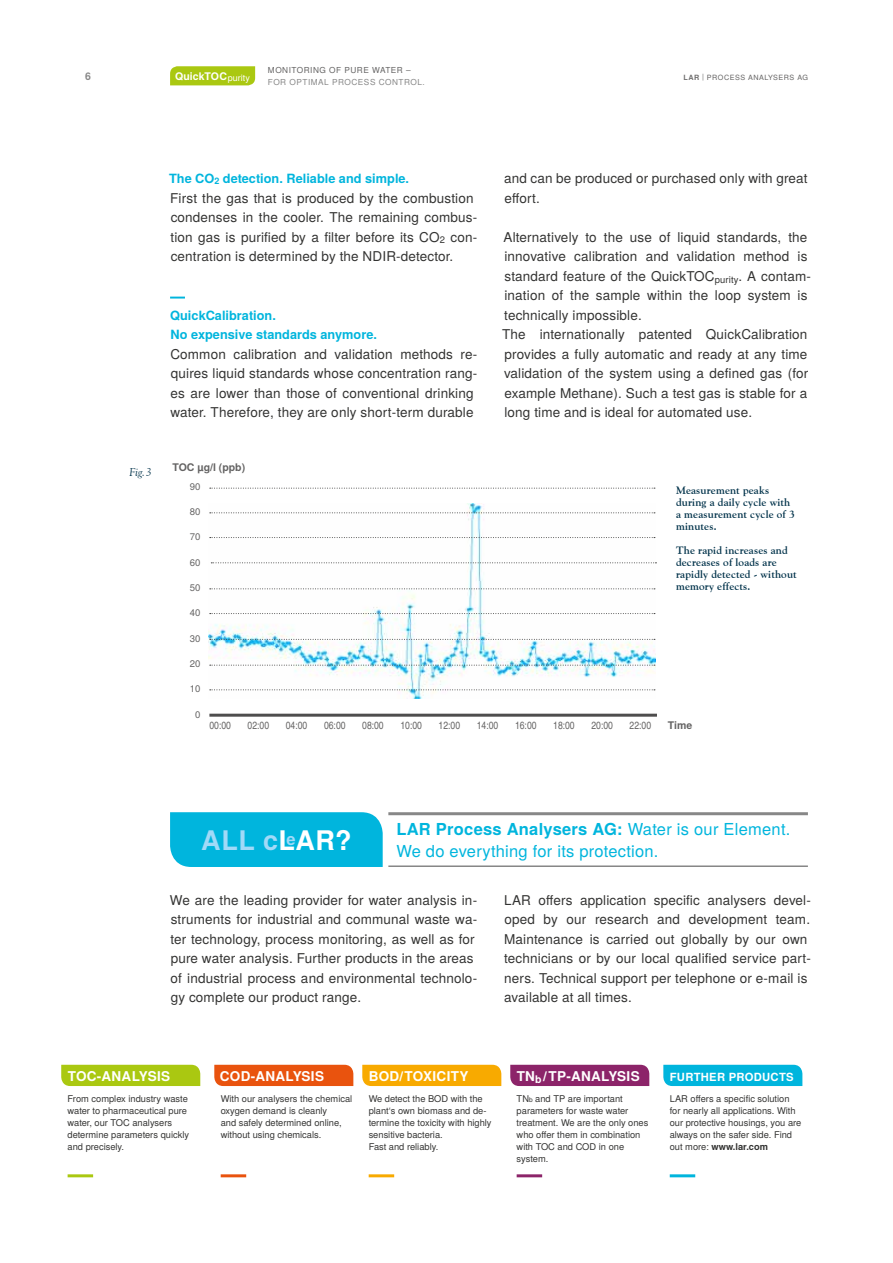
<style>
.page{position:relative;width:893px;height:1263px;background:#fff}
.page>*{position:absolute;margin:0;border:0;box-sizing:border-box;transform-origin:0 0}
._00_Head{font:700 27px "Te X Gyre Heros";letter-spacing:.02em;color:#a1daf8}
._01_Subhead{font:16.5px/22.5px "Te X Gyre Heros";letter-spacing:.015em;color:#00b5dd}
._03_ZwHead_Linien{font:700 16.5px "Te X Gyre Heros";color:#a1daf8}
._03_Copy{font:13.5px/19.5px "Te X Gyre Heros";letter-spacing:.01em;color:#333332}
.t1{font:700 13.5px "Te X Gyre Heros";letter-spacing:.025em;color:#fff}
._03_ZwHead_Linien-2{font:700 12.75px/19.5px "Te X Gyre Heros";color:#00b5dd}
._03_ZwHead_ohne_Lini{font:700 12.75px "Te X Gyre Heros";color:#00b5dd}
.t2{font:700 11.25px "Te X Gyre Heros";letter-spacing:.025em;color:#fff}
._04_BU_neu{font:italic 11.25px "Goudy Old Style BT";color:#00324a}
._04_BU_neu-2{font:700 10.8px/12px "Goudy Old Style BT";letter-spacing:.015em;color:#00324a}
.t3{font:10.5px "Te X Gyre Heros Condensed";color:#646363}
.t4{font:700 10.5px "Te X Gyre Heros";color:#646363}
.t5{font:700 10.5px "Te X Gyre Heros";color:#fff}
.t6{font:700 10.5px "Te X Gyre Heros";color:#878787}
.t7{font:9.6px "Te X Gyre Heros";color:#646363}
.t8{font:9.3px/12px "Te X Gyre Heros";color:#333332}
.t9{font:8.25px "Te X Gyre Heros";letter-spacing:.065em;color:#878787}
.t10{font:8.25px "Te X Gyre Heros";letter-spacing:.065em;color:#646363}
.t11{font:7.2px "Te X Gyre Heros";letter-spacing:.075em;color:#646363}
.s1{font-weight:700;color:#706f6f}
.s2{color:#706f6f}
.s3{font-size:8.85px}
.s4{font-size:9.45px}
.s5{color:#fff}
.s6{font-weight:700}
.s7{font-size:6.45px}
</style>
<div class="page">
<svg style="left:170px;top:66px;width:85px;height:19px;background:#acc917"></svg>
<img style="left:208px;top:503px;width:448px;height:195px">
<svg style="left:170px;top:297px;width:15px;height:2px"></svg>
<hr style="left:209px;top:714px;width:448px;height:3px;background:#4e4d4d">
<svg style="left:210px;top:512px;width:445px;height:1px"></svg>
<svg style="left:210px;top:488px;width:445px;height:1px"></svg>
<svg style="left:210px;top:689px;width:445px;height:1px"></svg>
<svg style="left:210px;top:665px;width:445px;height:1px"></svg>
<svg style="left:210px;top:639px;width:445px;height:1px"></svg>
<svg style="left:210px;top:613px;width:445px;height:1px"></svg>
<svg style="left:210px;top:588px;width:445px;height:1px"></svg>
<svg style="left:210px;top:537px;width:445px;height:1px"></svg>
<svg style="left:211px;top:562px;width:445px;height:1px"></svg>
<div style="left:61px;top:1065px;width:139px;height:21px;background:#aac811"></div>
<hr style="left:68px;top:1174px;width:25px;height:3px;background:#aac811">
<div style="left:214px;top:1065px;width:139px;height:21px;background:#e9530e"></div>
<hr style="left:221px;top:1174px;width:25px;height:3px;background:#e9530e">
<div style="left:510px;top:1065px;width:139px;height:21px;background:#8c2469"></div>
<hr style="left:517px;top:1174px;width:25px;height:3px;background:#8c2469">
<div style="left:663px;top:1065px;width:139px;height:21px;background:#00b5dd"></div>
<hr style="left:670px;top:1174px;width:25px;height:3px;background:#00b5dd">
<div style="left:362px;top:1065px;width:139px;height:21px;background:#f8aa00"></div>
<hr style="left:369px;top:1174px;width:25px;height:3px;background:#f8aa00">
<div style="left:170px;top:812px;width:213px;height:55px;background:#00b5dd"></div>
<hr style="left:388px;top:812px;width:420px;height:3px;background:#878787">
<hr style="left:388px;top:865px;width:420px;height:2px;background:#878787">
<p class="t6" style="left:85px;top:68px;width:7px">6</p>
<p class="t10" style="left:268px;top:64px;width:144px">MONITORING OF PURE WATER –</p>
<p class="t5" style="left:175px;top:68px;width:76px">QuickTOC<sub>purity</sub></p>
<p class="t9" style="left:268px;top:76px;width:158px">FOR OPTIMAL PROCESS CONTROL.</p>
<p class="t11" style="left:683px;top:72px;width:126px"><span class="s1">LAR</span> <span class="s2">|</span> PROCESS ANALYSERS AG</p>
<p class="_04_BU_neu" style="left:129px;top:465px;width:24px">Fig.3</p>
<p class="_03_ZwHead_ohne_Lini" style="left:169px;top:169px;width:242px">The CO<span class="s3">2</span> detection. Reliable and simple.</p>
<p class="_03_Copy" style="left:170px;top:187px;width:308px">First the gas that is produced by the combustion condenses in the cooler. The remaining combus&shy;tion gas is purified by a filter before its CO<span class="s4">2</span> con&shy;centration is determined by the NDIR-detector.</p>
<p class="_03_ZwHead_Linien-2" style="left:170px;top:305px;width:208px">QuickCalibration.<br>No expensive standards anymore.</p>
<p class="_03_Copy" style="left:170px;top:343px;width:308px">Common calibration and validation methods re&shy;quires liquid standards whose concentration rang&shy;es are lower than those of conventional drinking water. Therefore, they are only short-term durable</p>
<p class="t4" style="left:172px;top:459px;width:74px">TOC µg/l (ppb)</p>
<p class="t7" style="left:190px;top:479px;width:12px">90</p>
<p class="t7" style="left:190px;top:504px;width:12px">80</p>
<p class="t7" style="left:190px;top:529px;width:12px">70</p>
<p class="t7" style="left:190px;top:555px;width:12px">60</p>
<p class="t7" style="left:190px;top:580px;width:12px">50</p>
<p class="t7" style="left:190px;top:605px;width:12px">40</p>
<p class="t7" style="left:190px;top:631px;width:12px">30</p>
<p class="t7" style="left:190px;top:656px;width:12px">20</p>
<p class="t7" style="left:190px;top:681px;width:12px">10</p>
<p class="t7" style="left:195px;top:707px;width:7px">0</p>
<p class="_03_Copy" style="left:504px;top:168px;width:305px">and can be produced or purchased only with great effort.</p>
<p class="_03_Copy" style="left:504px;top:226px;width:309px">Alternatively to the use of liquid standards, the innovative calibration and validation method is standard feature of the QuickTOC<sub>purity</sub>. A contam&shy;ination of the sample within the loop system is technically impossible.</p>
<p class="_03_Copy" style="left:502px;top:324px;width:308px;text-align:justify">The internationally patented QuickCalibration provides a fully automatic and ready at any time validation of the system using a defined gas (for example Methane). Such a test gas is stable for a long time and is ideal for automated use.</p>
<p class="_04_BU_neu-2" style="left:676px;top:484px;width:120px">Measurement peaks during a daily cycle with a measurement cycle of 3 minutes.</p>
<p class="_04_BU_neu-2" style="left:676px;top:544px;width:122px">The rapid increases and decreases of loads are rapidly detected - without memory effects.</p>
<p class="t3" style="left:209px;top:718px;width:23px">00:00</p>
<p class="t3" style="left:248px;top:718px;width:23px">02:00</p>
<p class="t3" style="left:286px;top:718px;width:23px">04:00</p>
<p class="t3" style="left:324px;top:718px;width:23px">06:00</p>
<p class="t3" style="left:362px;top:718px;width:23px">08:00</p>
<p class="t3" style="left:400px;top:718px;width:23px">10:00</p>
<p class="t3" style="left:439px;top:718px;width:23px">12:00</p>
<p class="t3" style="left:477px;top:718px;width:23px">14:00</p>
<p class="t3" style="left:515px;top:718px;width:23px">16:00</p>
<p class="t3" style="left:553px;top:718px;width:23px">18:00</p>
<p class="t3" style="left:591px;top:718px;width:23px">20:00</p>
<p class="t3" style="left:630px;top:718px;width:23px">22:00</p>
<p class="t4" style="left:668px;top:718px;width:26px">Time</p>
<p class="_00_Head" style="left:201px;top:820px;width:152px">ALL c<span class="s5">LAR?</span></p>
<p class="_01_Subhead" style="left:396px;top:816px;width:396px"><span class="s6">LAR Process Analysers AG:</span> Water is our Element.<br>We do everything for its protection.</p>
<p class="_03_ZwHead_Linien" style="left:286px;top:826px;width:11px">e</p>
<p class="_03_Copy" style="left:170px;top:889px;width:309px">We are the leading provider for water analysis in&shy;struments for industrial and communal waste wa&shy;ter technology, process monitoring, as well as for pure water analysis. Further products in the areas of industrial process and environmental technolo&shy;gy complete our product range.</p>
<p class="_03_Copy" style="left:504px;top:889px;width:308px">LAR offers application specific analysers devel&shy;oped by our research and development team.<br>Maintenance is carried out globally by our own technicians or by our local qualified service part&shy;ners. Technical support per telephone or e-mail is available at all times.</p>
<p class="t1" style="left:68px;top:1066px;width:104px">TOC-ANALYSIS</p>
<p class="t8" style="left:68px;top:1091px;width:123px">From complex industry waste water to pharmaceutical pure water, our TOC analysers determine parameters quickly and precisely.</p>
<p class="t1" style="left:369px;top:1066px;width:101px">BOD/TOXICITY</p>
<p class="t2" style="left:670px;top:1068px;width:125px">FURTHER PRODUCTS</p>
<p class="t8" style="left:369px;top:1091px;width:124px">We detect the BOD with the plant‘s own biomass and de&shy;termine the toxicity with highly sensitive bacteria.<br>Fast and reliably.</p>
<p class="t1" style="left:517px;top:1066px;width:124px">TN<sub>b</sub>/TP-ANALYSIS</p>
<p class="t1" style="left:220px;top:1066px;width:106px">COD-ANALYSIS</p>
<p class="t8" style="left:670px;top:1091px;width:133px">LAR offers a specific solution for nearly all applications. With our protective housings, you are always on the safer side. Find out more: <span class="s6">www.lar.com</span></p>
<p class="t8" style="left:221px;top:1091px;width:133px">With our analysers the chemical oxygen demand is cleanly<br>and safely determined online, without using chemicals.</p>
<p class="t8" style="left:517px;top:1091px;width:133px">TN<span class="s7">b</span> and TP are important parameters for waste water treatment. We are the only ones who offer them in combination with TOC and COD in one system.</p>
</div>
